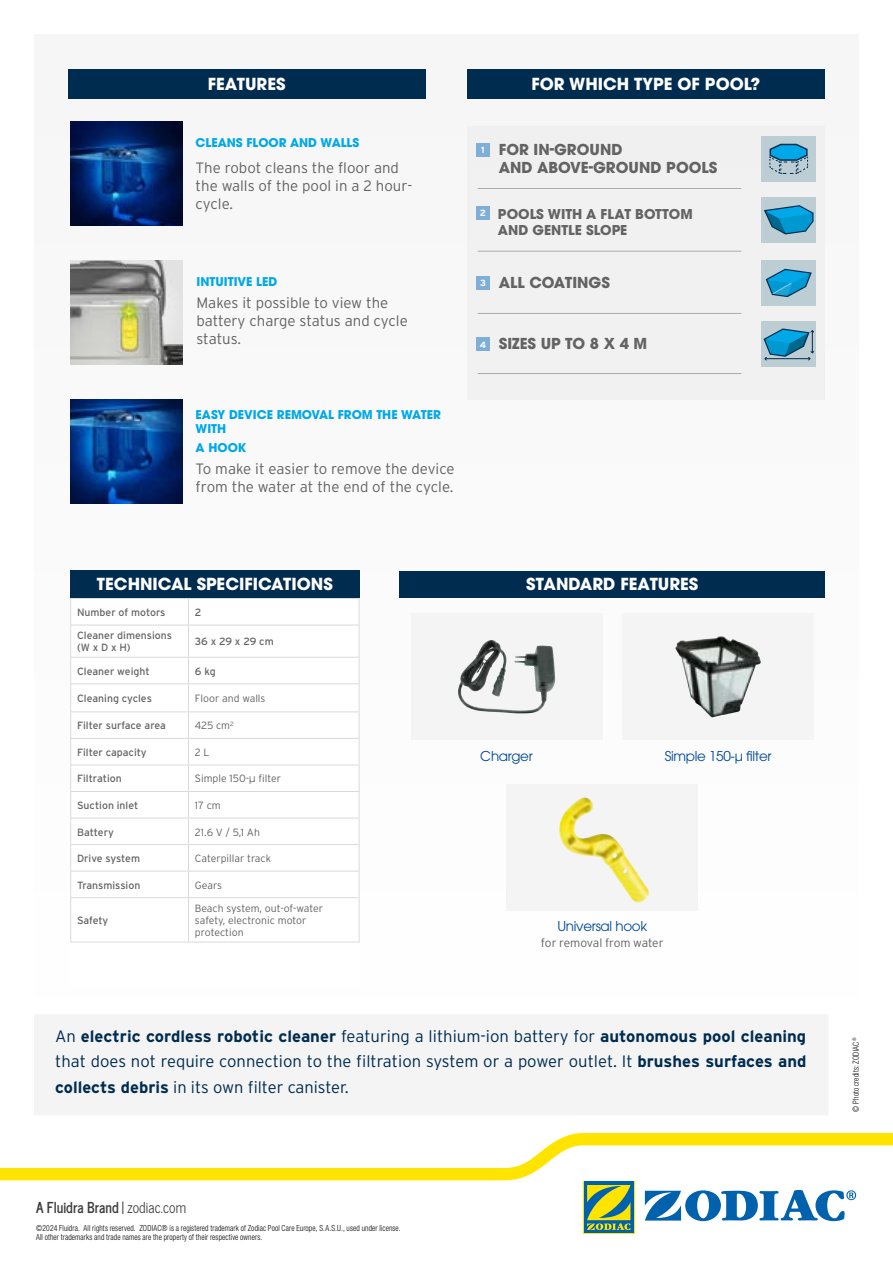
<style>
.page{position:relative;width:893px;height:1263px;background:#fff}
.page>*{position:absolute;margin:0;border:0;box-sizing:border-box;transform-origin:0 0}
.t1{font:300 16.5px/25.5px "Interstate";color:#002c50;text-align:justify}
.t2{font:700 16.5px "ITC Avant Garde Pro";color:#fff}
.t3{font:300 15px/18px "Interstate";color:#646363}
.t4{font:700 15px/18px "ITC Avant Garde Pro";color:#646363}
.t5{font:700 15px "News Cycle";letter-spacing:.005em;color:#3c3c3b;scale:.9 1}
.t6{font:13.5px "ITC Avant Garde Pro";letter-spacing:-.02em;color:#004994}
.t7{font:700 13.5px/16.2px "ITC Avant Garde Pro";color:#646363}
.t8{font:700 12px/14.4px "ITC Avant Garde Pro";color:#00a8e8}
.t9{font:300 12px "Interstate";letter-spacing:-.015em;color:#646363}
.t10{font:10.5px/12px "Interstate";color:#646363}
.t11{font:300 10.5px/12px "Interstate";color:#646363}
.t12{font:300 condensed 8.4px/9.8px "Helvetica Neue LT Std";letter-spacing:.015em;color:#000;scale:.9 1}
.s1{font-family:"Interstate";font-size:9px;color:#fff}
.s2{font-family:"ITC Avant Garde Pro";font-weight:400}
.s3{font-weight:700}
.s4{font-weight:400}
</style>
<div class="page">
<div style="left:584px;top:1182px;width:50px;height:51px;background:#0061ad"></div>
<svg style="left:0;top:1133px;width:893px;height:97px"></svg>
<div style="left:34px;top:1015px;width:794px;height:100px;background:#f4f4f4"></div>
<div style="left:34px;top:34px;width:825px;height:966px;background:#f9f9f9"></div>
<div style="left:622px;top:614px;width:192px;height:126px;background:#f4f4f4"></div>
<img style="left:675px;top:636px;width:86px;height:81px">
<div style="left:411px;top:614px;width:191px;height:126px;background:#f4f4f4"></div>
<img style="left:458px;top:644px;width:97px;height:70px">
<div style="left:507px;top:784px;width:191px;height:126px;background:#f4f4f4"></div>
<img style="left:559px;top:797px;width:91px;height:106px">
<img style="left:70px;top:122px;width:113px;height:104px">
<img style="left:70px;top:399px;width:113px;height:104px">
<img style="left:70px;top:260px;width:113px;height:105px">
<hr style="left:478px;top:188px;width:263px;height:1px;background:#646363">
<hr style="left:478px;top:251px;width:263px;height:1px;background:#646363">
<hr style="left:478px;top:313px;width:263px;height:1px;background:#646363">
<hr style="left:478px;top:373px;width:263px;height:1px;background:#646363">
<div style="left:761px;top:136px;width:55px;height:46px;background:#bccdd3"></div>
<div style="left:761px;top:197px;width:55px;height:46px;background:#bccdd3"></div>
<div style="left:761px;top:260px;width:55px;height:46px;background:#bccdd3"></div>
<div style="left:761px;top:322px;width:55px;height:45px;background:#bccdd3"></div>
<svg style="left:763px;top:328px;width:51px;height:32px"></svg>
<svg style="left:769px;top:144px;width:39px;height:30px"></svg>
<svg style="left:766px;top:269px;width:46px;height:28px"></svg>
<svg style="left:764px;top:205px;width:50px;height:30px"></svg>
<div style="left:400px;top:571px;width:425px;height:26px;background:#002c50"></div>
<div style="left:467px;top:69px;width:357px;height:30px;background:#002c50"></div>
<div style="left:68px;top:69px;width:357px;height:30px;background:#002c50"></div>
<div style="left:476px;top:143px;width:13px;height:13px;background:#7fafd6"></div>
<div style="left:476px;top:206px;width:13px;height:13px;background:#7fafd6"></div>
<div style="left:476px;top:276px;width:13px;height:13px;background:#7fafd6"></div>
<div style="left:476px;top:338px;width:13px;height:13px;background:#7fafd6"></div>
<div style="left:70px;top:570px;width:289px;height:28px;background:#002c50"></div>
<div style="left:70px;top:598px;width:289px;height:390px;background:#fff"></div>
<hr style="left:70px;top:598px;width:118px;height:1px;background:#dadada">
<svg style="left:70px;top:599px;width:1px;height:26px"></svg>
<hr style="left:188px;top:598px;width:171px;height:1px;background:#dadada">
<svg style="left:188px;top:599px;width:1px;height:26px"></svg>
<svg style="left:359px;top:599px;width:1px;height:26px"></svg>
<hr style="left:70px;top:625px;width:118px;height:1px;background:#dadada">
<hr style="left:70px;top:625px;width:1px;height:32px;background:#dadada">
<hr style="left:188px;top:625px;width:171px;height:1px;background:#dadada">
<hr style="left:188px;top:625px;width:1px;height:32px;background:#dadada">
<hr style="left:359px;top:625px;width:1px;height:32px;background:#dadada">
<hr style="left:70px;top:657px;width:118px;height:1px;background:#dadada">
<hr style="left:188px;top:657px;width:171px;height:1px;background:#dadada">
<hr style="left:70px;top:683px;width:118px;height:1px;background:#dadada">
<hr style="left:188px;top:683px;width:171px;height:1px;background:#dadada">
<hr style="left:70px;top:711px;width:118px;height:1px;background:#dadada">
<hr style="left:188px;top:711px;width:171px;height:1px;background:#dadada">
<hr style="left:70px;top:738px;width:118px;height:1px;background:#dadada">
<hr style="left:188px;top:738px;width:171px;height:1px;background:#dadada">
<hr style="left:70px;top:764px;width:118px;height:1px;background:#dadada">
<hr style="left:188px;top:764px;width:171px;height:1px;background:#dadada">
<hr style="left:70px;top:791px;width:118px;height:1px;background:#dadada">
<hr style="left:188px;top:791px;width:171px;height:1px;background:#dadada">
<hr style="left:70px;top:818px;width:118px;height:1px;background:#dadada">
<hr style="left:188px;top:818px;width:171px;height:1px;background:#dadada">
<hr style="left:70px;top:844px;width:118px;height:1px;background:#dadada">
<hr style="left:188px;top:844px;width:171px;height:1px;background:#dadada">
<hr style="left:70px;top:871px;width:118px;height:1px;background:#dadada">
<svg style="left:70px;top:658px;width:1px;height:239px"></svg>
<hr style="left:188px;top:871px;width:171px;height:1px;background:#dadada">
<svg style="left:188px;top:658px;width:1px;height:239px"></svg>
<svg style="left:359px;top:658px;width:1px;height:239px"></svg>
<hr style="left:70px;top:897px;width:118px;height:1px;background:#dadada">
<hr style="left:70px;top:898px;width:1px;height:44px;background:#dadada">
<hr style="left:188px;top:897px;width:171px;height:1px;background:#dadada">
<hr style="left:188px;top:898px;width:1px;height:44px;background:#dadada">
<hr style="left:359px;top:898px;width:1px;height:44px;background:#dadada">
<hr style="left:70px;top:942px;width:118px;height:1px;background:#dadada">
<hr style="left:188px;top:942px;width:171px;height:1px;background:#dadada">
<p class="t2" style="left:208px;top:73px;width:79px">FEATURES</p>
<p class="t2" style="left:531px;top:73px;width:230px">FOR WHICH TYPE OF POOL?</p>
<p class="t8" style="left:196px;top:135px;width:165px">CLEANS FLOOR AND WALLS</p>
<p class="t3" style="left:196px;top:159px;width:218px">The robot cleans the floor and the walls of the pool in a 2 hour&shy;cycle.</p>
<p class="t8" style="left:196px;top:274px;width:82px">INTUITIVE LED</p>
<p class="t3" style="left:196px;top:294px;width:213px">Makes it possible to view the battery charge status and cycle status.</p>
<p class="t8" style="left:196px;top:407px;width:247px">EASY DEVICE REMOVAL FROM THE WATER<br>WITH</p>
<p class="t8" style="left:196px;top:440px;width:52px">A HOOK</p>
<p class="t3" style="left:196px;top:460px;width:261px">To make it easier to remove the device from the water at the end of the cycle.</p>
<p class="t4" style="left:499px;top:140px;width:220px;text-indent:-18px"><span class="s1">1</span> FOR IN-GROUND<br>AND ABOVE-GROUND POOLS</p>
<p class="t7" style="left:498px;top:206px;width:196px;text-indent:-18px"><sup>2</sup> POOLS WITH A FLAT BOTTOM<br>AND GENTLE SLOPE</p>
<p class="t4" style="left:480px;top:273px;width:131px"><span class="s1">3</span> ALL COATINGS</p>
<p class="t4" style="left:480px;top:335px;width:169px"><span class="s1">4</span> SIZES UP TO 8 X 4 M</p>
<p class="t2" style="left:97px;top:573px;width:237px">TECHNICAL SPECIFICATIONS</p>
<p class="t10" style="left:77px;top:606px;width:90px">Number of motors</p>
<p class="t10" style="left:195px;top:606px;width:8px">2</p>
<p class="t10" style="left:77px;top:630px;width:97px">Cleaner dimensions (W x D x H)</p>
<p class="t10" style="left:195px;top:636px;width:80px">36 x 29 x 29 cm</p>
<p class="t10" style="left:77px;top:665px;width:74px">Cleaner weight</p>
<p class="t10" style="left:195px;top:665px;width:22px">6 kg</p>
<p class="t10" style="left:77px;top:692px;width:76px">Cleaning cycles</p>
<p class="t11" style="left:195px;top:692px;width:72px">Floor and walls</p>
<p class="t10" style="left:77px;top:719px;width:90px">Filter surface area</p>
<p class="t11" style="left:195px;top:719px;width:40px">425 cm<sup>2</sup></p>
<p class="t10" style="left:77px;top:746px;width:71px">Filter capacity</p>
<p class="t11" style="left:195px;top:746px;width:16px">2 L</p>
<p class="t10" style="left:77px;top:773px;width:46px">Filtration</p>
<p class="t11" style="left:195px;top:773px;width:88px">Simple 150-<span class="s2">µ</span> filter</p>
<p class="t10" style="left:77px;top:799px;width:63px">Suction inlet</p>
<p class="t11" style="left:195px;top:799px;width:27px">17 cm</p>
<p class="t10" style="left:77px;top:826px;width:38px">Battery</p>
<p class="t11" style="left:195px;top:826px;width:67px">21.6 V / 5,1 Ah</p>
<p class="t10" style="left:77px;top:852px;width:65px">Drive system</p>
<p class="t11" style="left:195px;top:852px;width:78px">Caterpillar track</p>
<p class="t10" style="left:77px;top:879px;width:65px">Transmission</p>
<p class="t11" style="left:195px;top:879px;width:29px">Gears</p>
<p class="t10" style="left:77px;top:914px;width:33px">Safety</p>
<p class="t11" style="left:195px;top:902px;width:130px">Beach system, out-of-water safety, electronic motor protection</p>
<p class="t2" style="left:526px;top:573px;width:174px">STANDARD FEATURES</p>
<p class="t6" style="left:480px;top:747px;width:54px">Charger</p>
<p class="t6" style="left:665px;top:747px;width:109px">Simple 150-µ filter</p>
<p class="t6" style="left:557px;top:917px;width:91px">Universal hook</p>
<p class="t9" style="left:541px;top:936px;width:124px">for removal from water</p>
<p class="t1" style="left:55px;top:1023px;width:753px">An <span class="s3">electric cordless robotic cleaner</span> featuring a lithium-ion battery for <span class="s3">autonomous pool cleaning </span>that does not require connection to the filtration system or a power outlet. It <span class="s3">brushes surfaces and collects debris</span> in its own filter canister.</p>
<p class="t5" style="left:36px;top:1194px;width:168px">A Fluidra Brand <span class="s4">| zodiac.com</span></p>
<p class="t12" style="left:36px;top:1223px;width:406px">©2024 Fluidra. All rights reserved. ZODIAC® is a registered trademark of Zodiac Pool Care Europe, S.A.S.U., used under license.<br>All other trademarks and trade names are the property of their respective owners.</p>
<p class="t12" style="left:851px;top:1111px;width:83px;rotate:-90deg">© Photo credits: ZODIAC<sup>®</sup></p>
</div>
